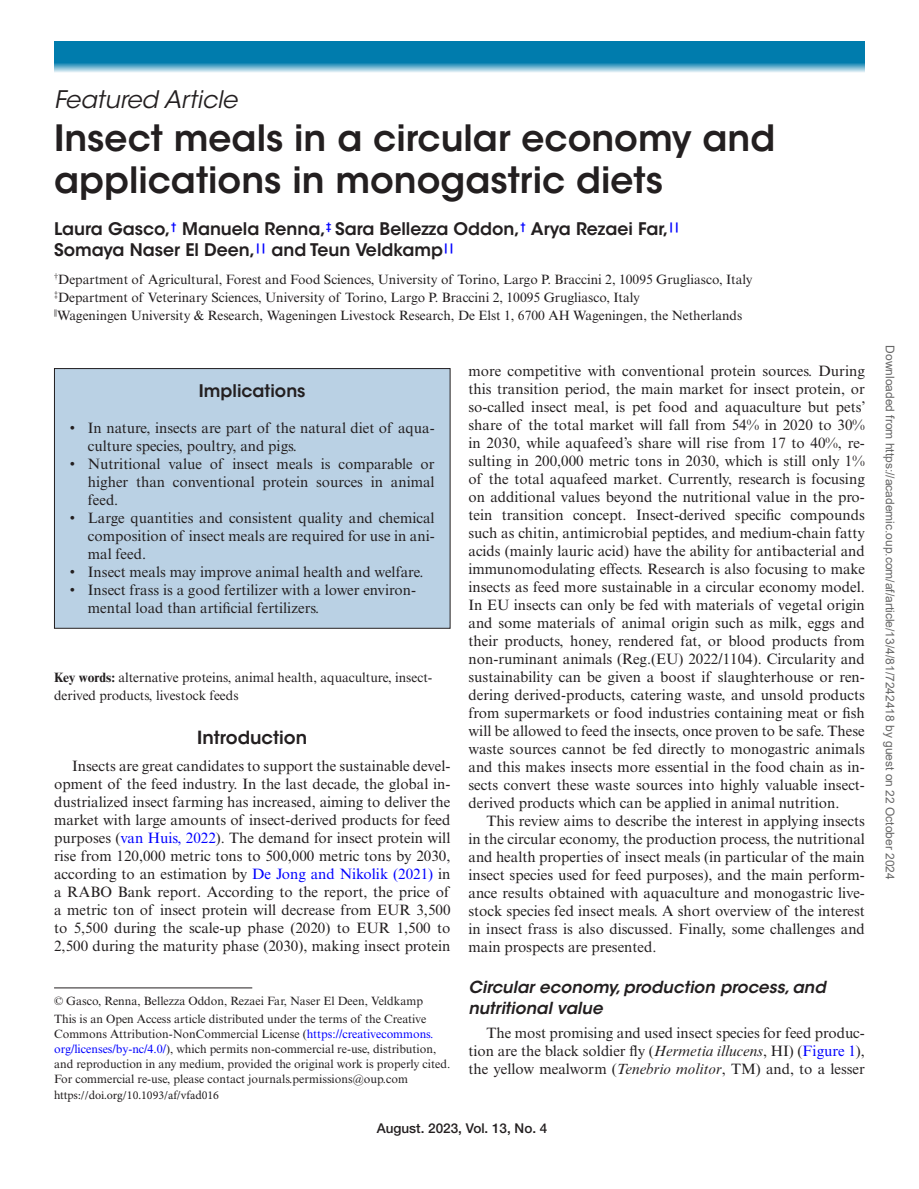
<style>
.page{position:relative;width:919px;height:1189px;background:#fff}
.page>*{position:absolute;margin:0;border:0;box-sizing:border-box;transform-origin:0 0}
.t1{font:600 36px/42px "ITC Avant Garde Std";color:#231f20}
.t2{font:italic 24px "ITC Avant Garde Std";color:#231f20}
.t3{font:600 18px "ITC Avant Garde Std";color:#231f20}
.t4{font:600 17.25px/21px "ITC Avant Garde Std";color:#231f20}
.t5{font:italic 600 16.5px/21px "ITC Avant Garde Std";color:#231f20}
.t6{font:15px/18px "Times New Roman MT Std";color:#231f20;text-align:justify}
.t7{font:13.5px/18px "Times New Roman MT Std";color:#231f20}
.t8{font:500 13.5px "Helvetica Neue LT Std";color:#231f20}
.t9{font:12px/15px "Times New Roman MT Std";color:#231f20}
.t10{font:12px "Arial";color:#666}
.t11{font:12px "Minion Pro";color:#231f20}
.s1{font-weight:700}
.s2{color:#00f}
.s3{font-style:italic}
</style>
<div class="page">
<svg style="left:54px;top:41px;width:810px;height:31px;background:#228db8"></svg>
<div style="left:54px;top:368px;width:396px;height:260px;background:#bad1e4"></div>
<div style="left:54px;top:368px;width:396px;height:260px;border:1px solid #231f20"></div>
<hr style="left:54px;top:987px;width:198px;height:1px;background:#231f20">
<h2 class="t2" style="left:54px;top:85px;width:185px">Featured Article</h2>
<h1 class="t1" style="left:54px;top:117px;width:722px">Insect meals in a circular economy and applications in monogastric diets</h1>
<p class="t4" style="left:54px;top:218px;width:626px">Laura Gasco,<sup>†</sup> Manuela Renna,<sup>‡</sup> Sara Bellezza Oddon,<sup>†</sup> Arya Rezaei Far,<sup>||<br></sup>Somaya Naser El Deen,<sup>||</sup> and Teun Veldkamp<sup>||</sup></p>
<p class="t7" style="left:54px;top:270px;width:699px"><sup>†</sup>Department of Agricultural, Forest and Food Sciences, University of Torino, Largo P. Braccini 2, 10095 Grugliasco, Italy <sup>‡</sup>Department of Veterinary Sciences, University of Torino, Largo P. Braccini 2, 10095 Grugliasco, Italy<br><sup>||</sup>Wageningen University &amp; Research, Wageningen Livestock Research, De Elst 1, 6700 AH Wageningen, the Netherlands</p>
<p class="t4" style="left:199px;top:380px;width:108px">Implications</p>
<p class="t6" style="left:88px;top:418px;width:348px;text-indent:-18px">• In nature, insects are part of the natural diet of aqua&shy;culture species, poultry, and pigs.</p>
<p class="t6" style="left:88px;top:454px;width:348px;text-indent:-18px">• Nutritional value of insect meals is comparable or higher than conventional protein sources in animal feed.</p>
<p class="t6" style="left:88px;top:508px;width:348px;text-indent:-18px">• Large quantities and consistent quality and chemical composition of insect meals are required for use in ani&shy;mal feed.</p>
<p class="t6" style="left:70px;top:562px;width:355px">• Insect meals may improve animal health and welfare.</p>
<p class="t6" style="left:88px;top:580px;width:329px;text-indent:-18px">• Insect frass is a good fertilizer with a lower environ&shy;mental load than artificial fertilizers.</p>
<p class="t7" style="left:54px;top:668px;width:379px"><span class="s1">Key words:</span> alternative proteins, animal health, aquaculture, insect&shy;derived products, livestock feeds</p>
<p class="t3" style="left:197px;top:725px;width:111px">Introduction</p>
<p class="t6" style="left:54px;top:756px;width:398px;text-indent:18px">Insects are great candidates to support the sustainable devel&shy;opment of the feed industry. In the last decade, the global in&shy;dustrialized insect farming has increased, aiming to deliver the market with large amounts of insect-derived products for feed purposes (<span class="s2">van Huis, 2022</span>). The demand for insect protein will rise from 120,000 metric tons to 500,000 metric tons by 2030, according to an estimation by <span class="s2">De Jong and Nikolik (2021)</span> in a RABO Bank report. According to the report, the price of a metric ton of insect protein will decrease from EUR 3,500 to 5,500 during the scale-up phase (2020) to EUR 1,500 to 2,500 during the maturity phase (2030), making insect protein</p>
<p class="t9" style="left:54px;top:992px;width:370px">© Gasco, Renna, Bellezza Oddon, Rezaei Far, Naser El Deen, Veldkamp</p>
<p class="t9" style="left:54px;top:1011px;width:397px">This is an Open Access article distributed under the terms of the Creative Commons Attribution-NonCommercial License (<span class="s2">https://creativecommons. org/licenses/by-nc/4.0/</span>), which permits non-commercial re-use, distribution, and reproduction in any medium, provided the original work is properly cited.<br>For commercial re-use, please contact journals.permissions@oup.com</p>
<p class="t11" style="left:54px;top:1086px;width:166px">https://doi.org/10.1093/af/vfad016</p>
<p class="t6" style="left:468px;top:361px;width:398px">more competitive with conventional protein sources. During this transition period, the main market for insect protein, or so-called insect meal, is pet food and aquaculture but pets’ share of the total market will fall from 54% in 2020 to 30% in 2030, while aquafeed’s share will rise from 17 to 40%, re&shy;sulting in 200,000 metric tons in 2030, which is still only 1% of the total aquafeed market. Currently, research is focusing on additional values beyond the nutritional value in the pro&shy;tein transition concept. Insect-derived specific compounds such as chitin, antimicrobial peptides, and medium-chain fatty acids (mainly lauric acid) have the ability for antibacterial and immunomodulating effects. Research is also focusing to make insects as feed more sustainable in a circular economy model.<br>In EU insects can only be fed with materials of vegetal origin and some materials of animal origin such as milk, eggs and their products, honey, rendered fat, or blood products from non-ruminant animals (Reg.(EU) 2022/1104). Circularity and sustainability can be given a boost if slaughterhouse or ren&shy;dering derived-products, catering waste, and unsold products from supermarkets or food industries containing meat or fish will be allowed to feed the insects, once proven to be safe. These waste sources cannot be fed directly to monogastric animals and this makes insects more essential in the food chain as in&shy;sects convert these waste sources into highly valuable insect&shy;derived products which can be applied in animal nutrition.</p>
<p class="t6" style="left:468px;top:811px;width:398px;text-indent:18px">This review aims to describe the interest in applying insects in the circular economy, the production process, the nutritional and health properties of insect meals (in particular of the main insect species used for feed purposes), and the main perform&shy;ance results obtained with aquaculture and monogastric live&shy;stock species fed insect meals. A short overview of the interest in insect frass is also discussed. Finally, some challenges and main prospects are presented.</p>
<p class="t5" style="left:468px;top:976px;width:359px">Circular economy, production process, and nutritional value</p>
<p class="t6" style="left:468px;top:1023px;width:398px;text-indent:18px">The most promising and used insect species for feed produc&shy;tion are the black soldier fly (<span class="s3">Hermetia illucens</span>, HI) (<span class="s2">Figure 1</span>), the yellow mealworm (<span class="s3">Tenebrio molitor</span>, TM) and, to a lesser</p>
<p class="t8" style="left:376px;top:1120px;width:172px">August. 2023, Vol. 13, No. 4</p>
<p class="t10" style="left:894px;top:345px;width:535px;rotate:90deg">Downloaded from https://academic.oup.com/af/article/13/4/81/7242418 by guest on 22 October 2024</p>
</div>
